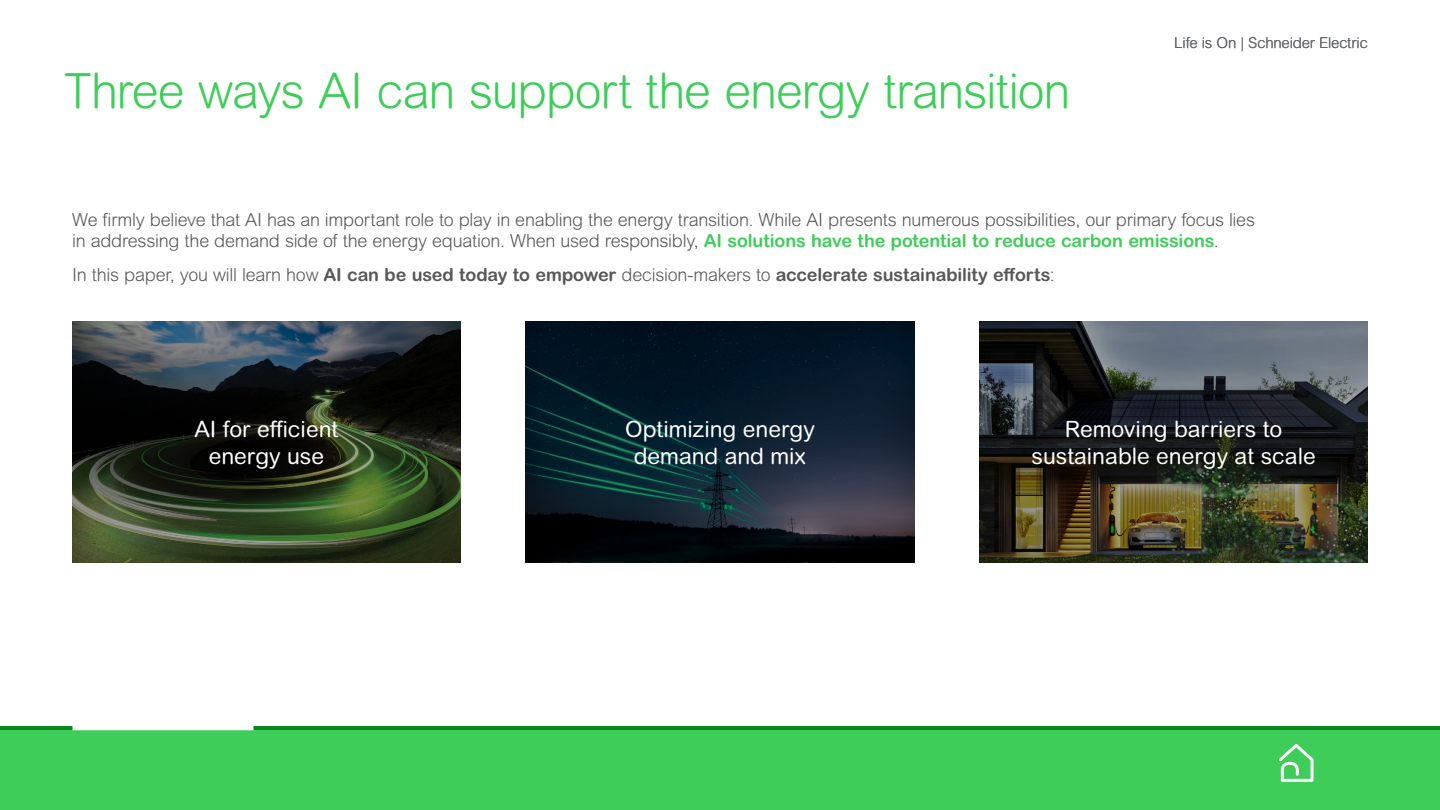
<style>
.page{position:relative;width:1440px;height:810px;background:#fff}
.page>*{position:absolute;margin:0;border:0;box-sizing:border-box;transform-origin:0 0}
.t1{font:300 48.75px "Arial Rounded MT Pro";letter-spacing:-.025em;color:#3dcd58}
.t2{font:22.5px/27px "Arial Rounded MT Pro";color:#fff;text-align:center}
.t3{font:300 18px/21.6px "Arial Rounded MT Pro";letter-spacing:-.015em;color:#575757}
.t4{font:700 18px "Arial Rounded MT Pro";letter-spacing:-.005em;color:#575757}
.t5{font:300 15px "Arial Rounded MT Pro";letter-spacing:-.01em;color:#626469}
.s1{font-weight:700;color:#3dcd58}
.s2{font-weight:300}
</style>
<div class="page">
<div style="left:0;top:726px;width:1440px;height:84px;background:#3dcd58"></div>
<hr style="left:0;top:726px;width:1440px;height:4px;background:#0c881e">
<svg style="left:1279px;top:744px;width:35px;height:38px"></svg>
<svg style="left:73px;top:726px;width:180px;height:4px"></svg>
<div style="left:65px;top:315px;width:403px;height:248px;background:#000;opacity:.34"></div>
<div style="left:519px;top:315px;width:402px;height:248px;background:#000;opacity:.34"></div>
<div style="left:973px;top:315px;width:402px;height:248px;background:#000;opacity:.34"></div>
<h1 class="t1" style="left:65px;top:63px;width:1007px">Three ways AI can support the energy transition</h1>
<p class="t5" style="left:1174px;top:34px;width:195px">Life is On | Schneider Electric</p>
<p class="t3" style="left:72px;top:209px;width:1184px">We firmly believe that AI has an important role to play in enabling the energy transition. While AI presents numerous possibilities, our primary focus lies in addressing the demand side of the energy equation. When used responsibly, <span class="s1">AI solutions have the potential to reduce carbon emissions</span>.</p>
<p class="t4" style="left:72px;top:264px;width:984px"><span class="s2">In this paper, you will learn how</span> AI can be used today to empower <span class="s2">decision-makers to</span> accelerate sustainability efforts<span class="s2">:</span></p>
<p class="t2" style="left:194px;top:416px;width:146px">AI for efficient energy use</p>
<p class="t2" style="left:625px;top:416px;width:191px">Optimizing energy demand and mix</p>
<p class="t2" style="left:1032px;top:416px;width:286px">Removing barriers to sustainable energy at scale</p>
</div>
